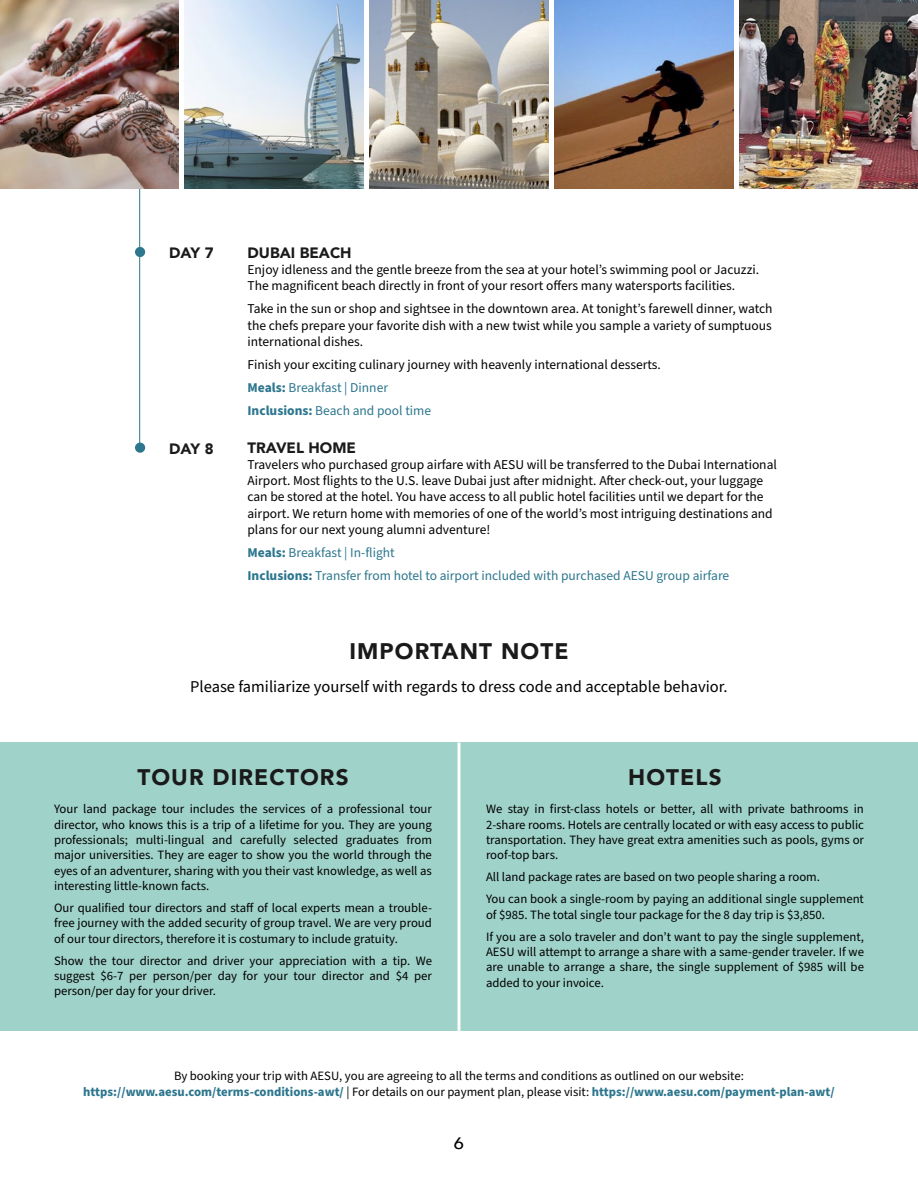
<style>
.page{position:relative;width:918px;height:1188px;background:#fff}
.page>*{position:absolute;margin:0;border:0;box-sizing:border-box;transform-origin:0 0}
.t1{font:900 22.5px "Avenir";letter-spacing:.05em;color:#1a1a1a}
.t2{font:16.5px "Source Sans Pro";color:#000}
.t3{font:500 16.5px "Avenir";color:#000101;scale:1.1 1}
.t4{font:900 15px "Avenir";color:#1a1a1a}
.t5{font:13.5px/16.2px "Source Sans Pro";color:#000}
.t6{font:13.5px/23px "Source Sans Pro";color:#2c768e}
.t7{font:12.75px/15.3px "Source Sans Pro";color:#000;text-align:justify}
.s1{font-weight:700;color:#2c768e}
.s2{color:#2c768e}
.s3{font-weight:700}
</style>
<div class="page">
<hr style="left:139px;top:0;width:1px;height:448px;background:#2c768e">
<div style="left:135px;top:247px;width:10px;height:10px;background:#2c768e;border-radius:50%"></div>
<div style="left:135px;top:443px;width:10px;height:10px;background:#2c768e;border-radius:50%"></div>
<div style="left:0;top:742px;width:918px;height:289px;background:#9fd2c9"></div>
<hr style="left:458px;top:742px;width:2px;height:289px;background:#fff">
<img style="left:0;top:0;width:178px;height:189px">
<img style="left:370px;top:0;width:178px;height:189px">
<img style="left:740px;top:0;width:178px;height:189px">
<img style="left:555px;top:0;width:178px;height:189px">
<img style="left:185px;top:0;width:178px;height:189px">
<p class="t4" style="left:169px;top:240px;width:46px">DAY 7</p>
<p class="t4" style="left:169px;top:436px;width:46px">DAY 8</p>
<p class="t4" style="left:248px;top:240px;width:106px">DUBAI BEACH</p>
<p class="t5" style="left:248px;top:262px;width:513px">Enjoy idleness and the gentle breeze from the sea at your hotel’s swimming pool or Jacuzzi.<br>The magnificent beach directly in front of your resort offers many watersports facilities.</p>
<p class="t5" style="left:248px;top:301px;width:527px;text-align:justify">Take in the sun or shop and sightsee in the downtown area. At tonight’s farewell dinner, watch the chefs prepare your favorite dish with a new twist while you sample a variety of sumptuous international dishes.</p>
<p class="t5" style="left:248px;top:353px;width:415px;line-height:23px">Finish your exciting culinary journey with heavenly international desserts.<br><span class="s1">Meals:</span> <span class="s2">Breakfast | Dinner<br></span><span class="s1">Inclusions:</span> <span class="s2">Beach and pool time</span></p>
<p class="t4" style="left:248px;top:435px;width:110px">TRAVEL HOME</p>
<p class="t5" style="left:248px;top:457px;width:531px">Travelers who purchased group airfare with AESU will be transferred to the Dubai International Airport. Most flights to the U.S. leave Dubai just after midnight. After check-out, your luggage can be stored at the hotel. You have access to all public hotel facilities until we depart for the airport. We return home with memories of one of the world’s most intriguing destinations and plans for our next young alumni adventure!</p>
<p class="t6" style="left:248px;top:541px;width:483px"><span class="s3">Meals:</span> Breakfast | In-flight<br><span class="s3">Inclusions:</span> Transfer from hotel to airport included with purchased AESU group airfare</p>
<h1 class="t1" style="left:349px;top:631px;width:221px">IMPORTANT NOTE</h1>
<p class="t2" style="left:190px;top:675px;width:539px">Please familiarize yourself with regards to dress code and acceptable behavior.</p>
<h1 class="t1" style="left:137px;top:758px;width:213px">TOUR DIRECTORS</h1>
<p class="t7" style="left:54px;top:802px;width:380px">Your land package tour includes the services of a professional tour director, who knows this is a trip of a lifetime for you. They are young professionals; multi-lingual and carefully selected graduates from major universities. They are eager to show you the world through the eyes of an adventurer, sharing with you their vast knowledge, as well as interesting little-known facts.</p>
<p class="t7" style="left:54px;top:901px;width:379px">Our qualified tour directors and staff of local experts mean a trouble&shy;free journey with the added security of group travel. We are very proud of our tour directors, therefore it is costumary to include gratuity.</p>
<p class="t7" style="left:54px;top:953px;width:380px">Show the tour director and driver your appreciation with a tip. We suggest $6-7 per person/per day for your tour director and $4 per person/per day for your driver.</p>
<h1 class="t1" style="left:628px;top:758px;width:95px">HOTELS</h1>
<p class="t7" style="left:486px;top:802px;width:380px">We stay in first-class hotels or better, all with private bathrooms in 2-share rooms. Hotels are centrally located or with easy access to public transportation. They have great extra amenities such as pools, gyms or roof-top bars.</p>
<p class="t7" style="left:486px;top:867px;width:379px;line-height:22px">All land package rates are based on two people sharing a room.<br>You can book a single-room by paying an additional single supplement</p>
<p class="t7" style="left:486px;top:904px;width:379px;line-height:22px">of $985. The total single tour package for the 8 day trip is $3,850.<br>If you are a solo traveler and don’t want to pay the single supplement,</p>
<p class="t7" style="left:486px;top:945px;width:380px">AESU will attempt to arrange a share with a same-gender traveler. If we are unable to arrange a share, the single supplement of $985 will be added to your invoice.</p>
<p class="t7" style="left:83px;top:1069px;width:753px;text-align:center">By booking your trip with AESU, you are agreeing to all the terms and conditions as outlined on our website: <span class="s1">https://www.aesu.com/terms-conditions-awt/</span> | For details on our payment plan, please visit: <span class="s1">https://www.aesu.com/payment-plan-awt/</span></p>
<p class="t3" style="left:454px;top:1129px;width:11px">6</p>
</div>
